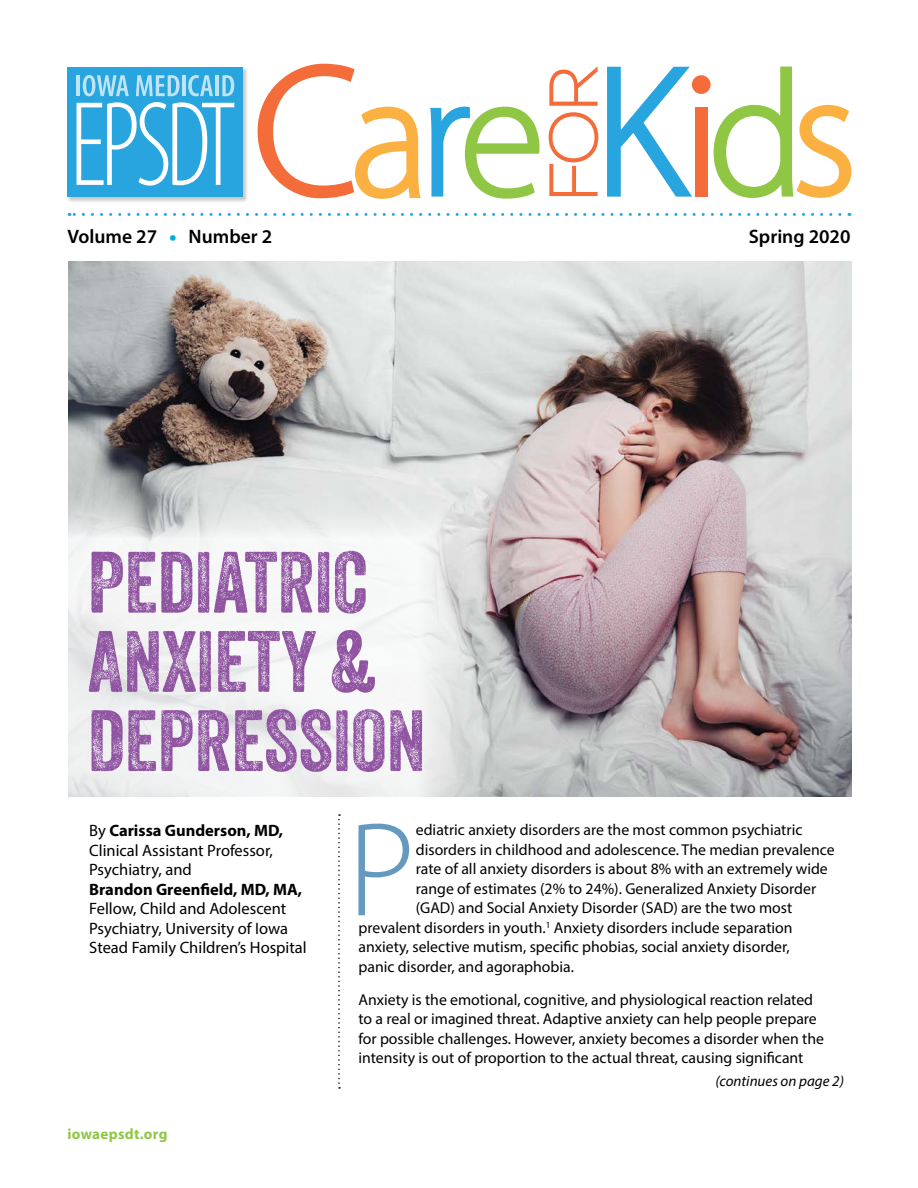
<style>
.page{position:relative;width:918px;height:1188px;background:#fff}
.page>*{position:absolute;margin:0;border:0;box-sizing:border-box;transform-origin:0 0}
._30_pt_Headline{font:84px/79.2px "Veneer Three";color:#8f53a1}
.t1{font:600 19.5px "Myriad Pro";color:#000}
.Body_Text_Italic_ind{font:16.5px/19.5px "Myriad Pro";color:#000}
.Body_text{font:15.75px/19.5px "Myriad Pro";color:#000}
.t2{font:italic 15px "Myriad Pro";color:#000}
.t3{font:700 15px "Myriad Pro";letter-spacing:.02em;color:#8fc745}
.s1{font-weight:400;font-size:27px;color:#00addc}
.s2{font-family:"Veneer Two"}
.s3{font-weight:700}
</style>
<div class="page">
<img style="left:68px;top:262px;width:783px;height:535px">
<svg style="left:430px;top:107px;width:110px;height:92px"></svg>
<svg style="left:258px;top:64px;width:163px;height:135px"></svg>
<svg style="left:714px;top:67px;width:137px;height:131px"></svg>
<svg style="left:607px;top:67px;width:85px;height:130px"></svg>
<svg style="left:549px;top:112px;width:49px;height:84px"></svg>
<svg style="left:549px;top:66px;width:49px;height:40px"></svg>
<div style="left:695px;top:107px;width:12px;height:90px;background:#f36c3a"></div>
<div style="left:692px;top:75px;width:19px;height:19px;background:#f36c3a;border-radius:50%"></div>
<img style="left:68px;top:68px;width:179px;height:134px">
<div style="left:67px;top:67px;width:176px;height:130px;background:#28a5de"></div>
<hr style="left:77px;top:75px;width:3px;height:21px;background:#bee4f5">
<svg style="left:83px;top:75px;width:46px;height:21px"></svg>
<svg style="left:136px;top:75px;width:44px;height:21px"></svg>
<hr style="left:182px;top:75px;width:4px;height:21px;background:#bee4f5">
<svg style="left:188px;top:75px;width:25px;height:21px"></svg>
<hr style="left:215px;top:75px;width:4px;height:21px;background:#bee4f5">
<svg style="left:222px;top:75px;width:12px;height:21px"></svg>
<svg style="left:77px;top:102px;width:157px;height:84px"></svg>
<svg style="left:69px;top:213px;width:771px;height:3px"></svg>
<svg style="left:358px;top:824px;width:51px;height:91px"></svg>
<svg style="left:338px;top:814px;width:2px;height:275px"></svg>
<svg style="left:68px;top:491px;width:444px;height:306px;fill:#f0f1f2"></svg>
<p class="t1" style="left:68px;top:224px;width:206px">Volume 27 <span class="s1">•</span> Number 2</p>
<p class="t1" style="left:749px;top:224px;width:103px">Spring 2020</p>
<p class="_30_pt_Headline" style="left:88px;top:542px;width:282px"><span class="s2">P</span>EDIATRIC</p>
<p class="_30_pt_Headline" style="left:88px;top:621px;width:340px"><span class="s2">A</span>NXIETY<span class="s2">&amp;<br>D</span>EPRESSION</p>
<p class="Body_Text_Italic_ind" style="left:89px;top:820px;width:219px">By <span class="s3">Carissa Gunderson, MD,<br></span>Clinical Assistant Professor,<br>Psychiatry, and<br><span class="s3">Brandon Greenfield, MD, MA,<br></span>Fellow, Child and Adolescent<br>Psychiatry, University of Iowa<br>Stead Family Children’s Hospital</p>
<p class="t3" style="left:68px;top:1125px;width:102px">iowaepsdt.org</p>
<p class="Body_text" style="left:416px;top:820px;width:388px">ediatric anxiety disorders are the most common psychiatric</p>
<p class="Body_text" style="left:416px;top:840px;width:420px">disorders in childhood and adolescence. The median prevalence</p>
<p class="Body_text" style="left:416px;top:859px;width:413px">rate of all anxiety disorders is about 8% with an extremely wide</p>
<p class="Body_text" style="left:416px;top:879px;width:402px">range of estimates (2% to 24%). Generalized Anxiety Disorder</p>
<p class="Body_text" style="left:416px;top:898px;width:378px">(GAD) and Social Anxiety Disorder (SAD) are the two most</p>
<p class="Body_text" style="left:358px;top:918px;width:436px">prevalent disorders in youth.<sup>1</sup> Anxiety disorders include separation</p>
<p class="Body_text" style="left:358px;top:937px;width:433px">anxiety, selective mutism, specific phobias, social anxiety disorder,</p>
<p class="Body_text" style="left:358px;top:957px;width:217px">panic disorder, and agoraphobia.</p>
<p class="Body_text" style="left:358px;top:990px;width:467px">Anxiety is the emotional, cognitive, and physiological reaction related to a real or imagined threat. Adaptive anxiety can help people prepare for possible challenges. However, anxiety becomes a disorder when the intensity is out of proportion to the actual threat, causing significant</p>
<p class="t2" style="left:715px;top:1072px;width:130px">(continues on page 2)</p>
</div>
